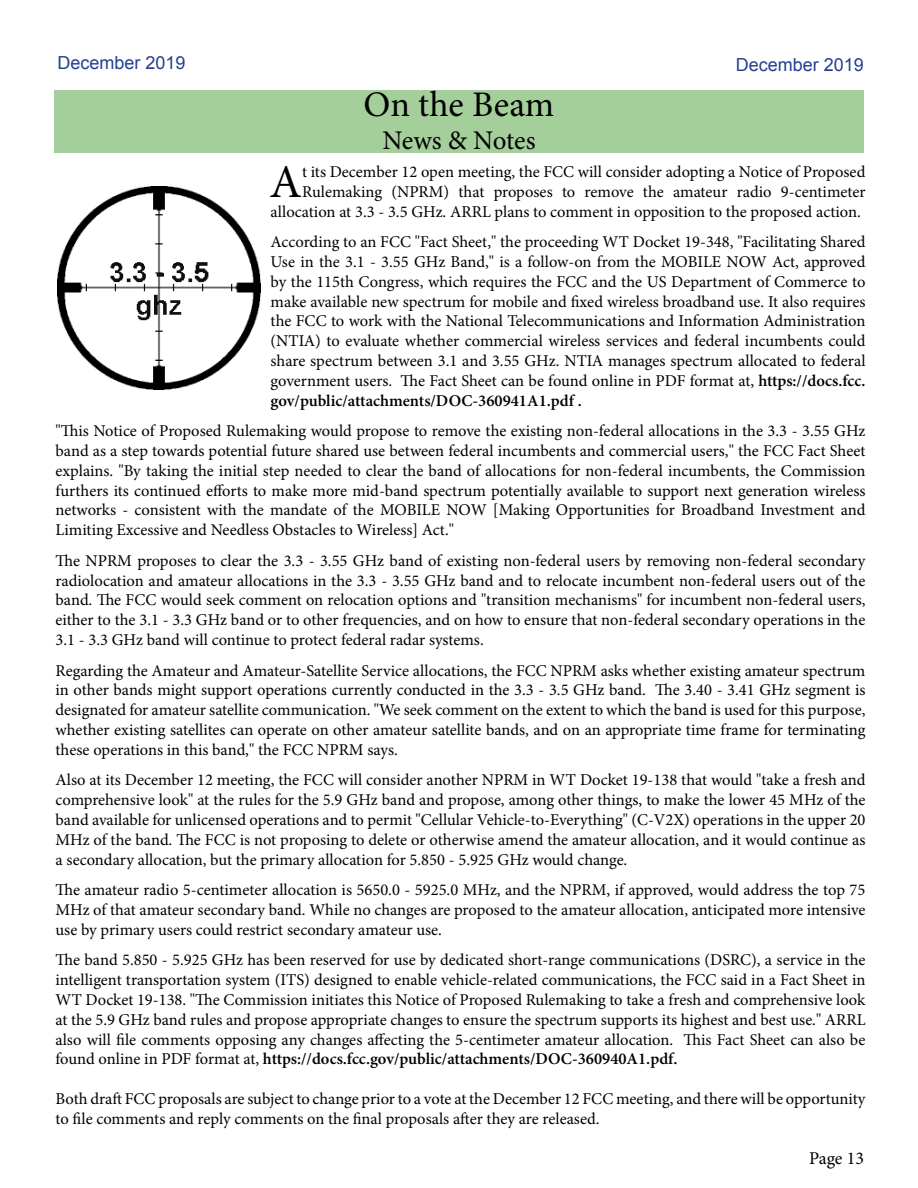
<style>
.page{position:relative;width:918px;height:1188px;background:#fff}
.page>*{position:absolute;margin:0;border:0;box-sizing:border-box;transform-origin:0 0}
.t1{font:46.95px "Minion Pro";color:#000}
.t2{font:36px "Minion Pro";letter-spacing:.005em;color:#000}
.t3{font:27px "Minion Pro";letter-spacing:-.005em;color:#000}
.t4{font:18px "Arial";color:#25408f}
.t5{font:18px "Minion Pro";letter-spacing:-.005em;color:#000}
.t6{font:16.5px/19.8px "Minion Pro";color:#000;text-align:justify}
.s1{font-weight:600}
</style>
<div class="page">
<div style="left:54px;top:90px;width:810px;height:63px;background:#a4ce9a"></div>
<img style="left:58px;top:187px;width:202px;height:202px">
<p class="t4" style="left:58px;top:51px;width:130px">December 2019</p>
<p class="t4" style="left:736px;top:53px;width:130px">December 2019</p>
<h2 class="t2" style="left:364px;top:81px;width:192px">On the Beam</h2>
<h3 class="t3" style="left:382px;top:122px;width:155px">News &amp; Notes</h3>
<p class="t6" style="left:271px;top:162px;width:596px;text-align:right">t its December 12 open meeting, the FCC will consider adopting a Notice of Proposed<br>Rulemaking (NPRM) that proposes to remove the amateur radio 9-centimeter allocation at 3.3 - 3.5 GHz. ARRL plans to comment in opposition to the proposed action.</p>
<p class="t6" style="left:271px;top:232px;width:596px">According to an FCC "Fact Sheet," the proceeding WT Docket 19-348, "Facilitating Shared Use in the 3.1 - 3.55 GHz Band," is a follow-on from the MOBILE NOW Act, approved by the 115th Congress, which requires the FCC and the US Department of Commerce to make available new spectrum for mobile and fixed wireless broadband use. It also requires the FCC to work with the National Telecommunications and Information Administration (NTIA) to evaluate whether commercial wireless services and federal incumbents could share spectrum between 3.1 and 3.55 GHz. NTIA manages spectrum allocated to federal government users. The Fact Sheet can be found online in PDF format at, <span class="s1">https://docs.fcc. gov/public/attachments/DOC-360941A1.pdf .</span></p>
<p class="t6" style="left:55px;top:421px;width:812px">"This Notice of Proposed Rulemaking would propose to remove the existing non-federal allocations in the 3.3 - 3.55 GHz band as a step towards potential future shared use between federal incumbents and commercial users," the FCC Fact Sheet explains. "By taking the initial step needed to clear the band of allocations for non-federal incumbents, the Commission furthers its continued efforts to make more mid-band spectrum potentially available to support next generation wireless networks - consistent with the mandate of the MOBILE NOW [Making Opportunities for Broadband Investment and Limiting Excessive and Needless Obstacles to Wireless] Act."</p>
<p class="t6" style="left:55px;top:551px;width:812px">The NPRM proposes to clear the 3.3 - 3.55 GHz band of existing non-federal users by removing non-federal secondary radiolocation and amateur allocations in the 3.3 - 3.55 GHz band and to relocate incumbent non-federal users out of the band. The FCC would seek comment on relocation options and "transition mechanisms" for incumbent non-federal users, either to the 3.1 - 3.3 GHz band or to other frequencies, and on how to ensure that non-federal secondary operations in the 3.1 - 3.3 GHz band will continue to protect federal radar systems.</p>
<p class="t6" style="left:55px;top:661px;width:812px">Regarding the Amateur and Amateur-Satellite Service allocations, the FCC NPRM asks whether existing amateur spectrum in other bands might support operations currently conducted in the 3.3 - 3.5 GHz band. The 3.40 - 3.41 GHz segment is designated for amateur satellite communication. "We seek comment on the extent to which the band is used for this purpose, whether existing satellites can operate on other amateur satellite bands, and on an appropriate time frame for terminating these operations in this band," the FCC NPRM says.</p>
<p class="t6" style="left:55px;top:770px;width:812px">Also at its December 12 meeting, the FCC will consider another NPRM in WT Docket 19-138 that would "take a fresh and comprehensive look" at the rules for the 5.9 GHz band and propose, among other things, to make the lower 45 MHz of the band available for unlicensed operations and to permit "Cellular Vehicle-to-Everything" (C-V2X) operations in the upper 20<br>MHz of the band. The FCC is not proposing to delete or otherwise amend the amateur allocation, and it would continue as a secondary allocation, but the primary allocation for 5.850 - 5.925 GHz would change.</p>
<p class="t6" style="left:55px;top:880px;width:812px">The amateur radio 5-centimeter allocation is 5650.0 - 5925.0 MHz, and the NPRM, if approved, would address the top 75<br>MHz of that amateur secondary band. While no changes are proposed to the amateur allocation, anticipated more intensive use by primary users could restrict secondary amateur use.</p>
<p class="t6" style="left:55px;top:950px;width:812px">The band 5.850 - 5.925 GHz has been reserved for use by dedicated short-range communications (DSRC), a service in the intelligent transportation system (ITS) designed to enable vehicle-related communications, the FCC said in a Fact Sheet in WT Docket 19-138. "The Commission initiates this Notice of Proposed Rulemaking to take a fresh and comprehensive look at the 5.9 GHz band rules and propose appropriate changes to ensure the spectrum supports its highest and best use." ARRL also will file comments opposing any changes affecting the 5-centimeter amateur allocation. This Fact Sheet can also be found online in PDF format at, <span class="s1">https://docs.fcc.gov/public/attachments/DOC-360940A1.pdf.</span></p>
<p class="t6" style="left:55px;top:1089px;width:811px">Both draft FCC proposals are subject to change prior to a vote at the December 12 FCC meeting, and there will be opportunity to file comments and reply comments on the final proposals after they are released.</p>
<h1 class="t1" style="left:270px;top:150px;width:34px">A</h1>
<p class="t5" style="left:809px;top:1146px;width:56px">Page 13</p>
</div>
